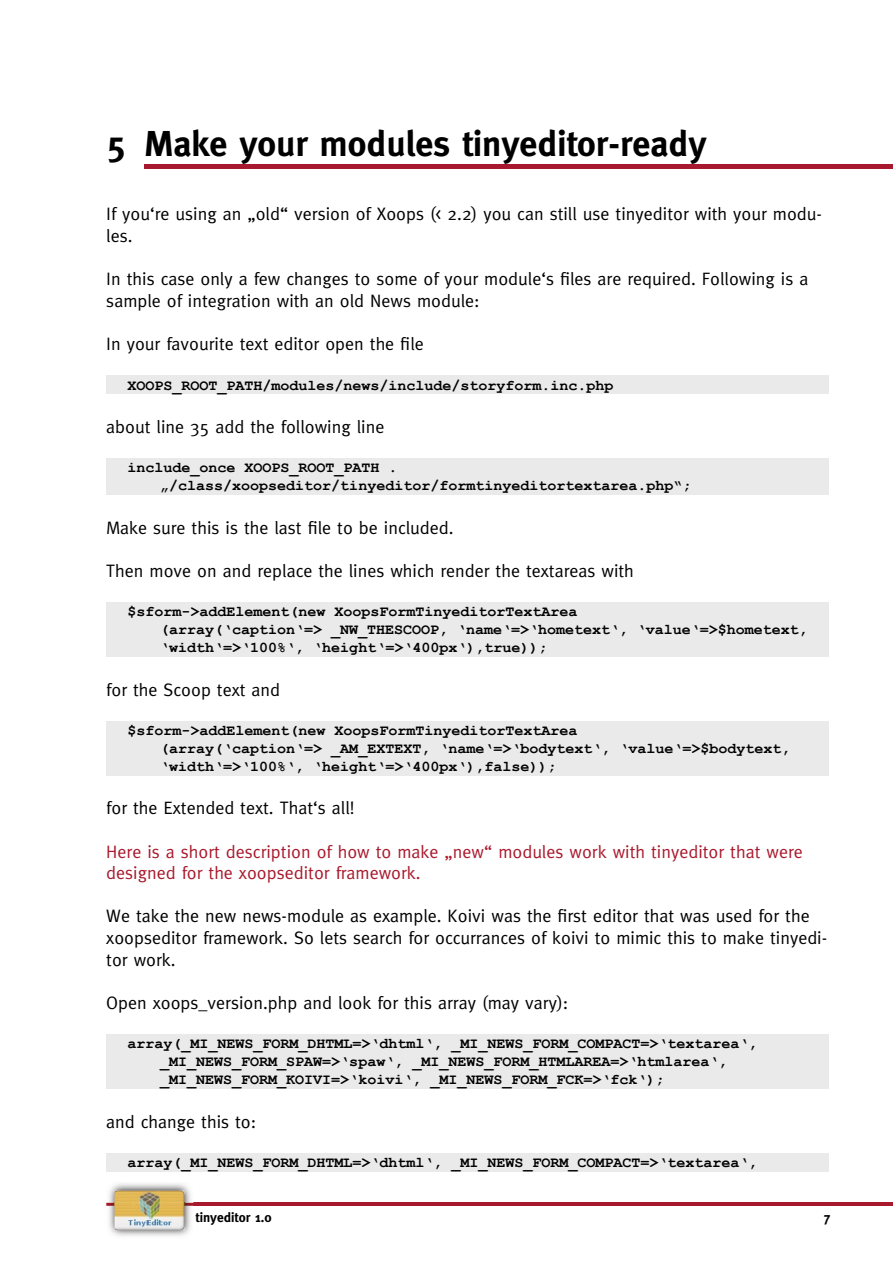
<style>
.page{position:relative;width:893px;height:1263px;background:#fff}
.page>*{position:absolute;margin:0;border:0;box-sizing:border-box;transform-origin:0 0}
.t1{font:700 36px "Meta";color:#000}
.t2{font:18px/21.6px "Meta";color:#000}
.t3{font:18px/21.6px "Meta";color:#a9192d}
.t4{font:700 15px/18px "Courier New";color:#000}
.t5{font:700 13.5px "Meta";color:#000}
</style>
<div class="page">
<hr style="left:193px;top:1203px;width:700px;height:3px;background:#a9192d">
<img style="left:106px;top:1183px;width:87px;height:53px">
<img style="left:106px;top:1203px;width:87px;height:3px">
<img style="left:115px;top:1191px;width:69px;height:39px">
<img style="left:115px;top:1203px;width:69px;height:3px">
<hr style="left:145px;top:164px;width:748px;height:4px;background:#a9192d">
<div style="left:106px;top:376px;width:723px;height:18px;background:#eaeaea"></div>
<div style="left:106px;top:459px;width:723px;height:18px;background:#eaeaea"></div>
<div style="left:106px;top:477px;width:723px;height:18px;background:#eaeaea"></div>
<div style="left:106px;top:603px;width:723px;height:18px;background:#eaeaea"></div>
<div style="left:106px;top:621px;width:723px;height:18px;background:#eaeaea"></div>
<div style="left:106px;top:639px;width:723px;height:18px;background:#eaeaea"></div>
<div style="left:106px;top:721px;width:723px;height:18px;background:#eaeaea"></div>
<div style="left:106px;top:739px;width:723px;height:18px;background:#eaeaea"></div>
<div style="left:106px;top:757px;width:723px;height:18px;background:#eaeaea"></div>
<div style="left:106px;top:1035px;width:723px;height:18px;background:#eaeaea"></div>
<div style="left:106px;top:1053px;width:723px;height:18px;background:#eaeaea"></div>
<div style="left:106px;top:1071px;width:723px;height:18px;background:#eaeaea"></div>
<div style="left:106px;top:1153px;width:723px;height:18px;background:#eaeaea"></div>
<h1 class="t1" style="left:106px;top:122px;width:602px">5 Make your modules tinyeditor-ready</h1>
<p class="t2" style="left:106px;top:203px;width:717px">If you‘re using an „old“ version of Xoops (&lt; 2.2) you can still use tinyeditor with your modu&shy;les.</p>
<p class="t2" style="left:106px;top:268px;width:704px">In this case only a few changes to some of your module‘s files are required. Following is a sample of integration with an old News module:</p>
<p class="t2" style="left:106px;top:333px;width:319px">In your favourite text editor open the file</p>
<p class="t4" style="left:128px;top:375px;width:488px">XOOPS_ROOT_PATH/modules/news/include/storyform.inc.php</p>
<p class="t2" style="left:106px;top:415px;width:280px">about line 35 add the following line</p>
<p class="t4" style="left:160px;top:458px;width:533px;text-indent:-33px">include_once XOOPS_ROOT_PATH . „/class/xoopseditor/tinyeditor/formtinyeditortextarea.php“;</p>
<p class="t2" style="left:106px;top:516px;width:349px">Make sure this is the last file to be included.</p>
<p class="t2" style="left:106px;top:559px;width:529px">Then move on and replace the lines which render the textareas with</p>
<p class="t4" style="left:160px;top:602px;width:649px;text-indent:-33px">$sform-&gt;addElement(new XoopsFormTinyeditorTextArea<br>(array(‘caption‘=&gt; _NW_THESCOOP, ‘name‘=&gt;‘hometext‘, ‘value‘=&gt;$hometext, ‘width‘=&gt;‘100%‘, ‘height‘=&gt;‘400px‘),true));</p>
<p class="t2" style="left:106px;top:678px;width:175px">for the Scoop text and</p>
<p class="t4" style="left:160px;top:721px;width:631px;text-indent:-33px">$sform-&gt;addElement(new XoopsFormTinyeditorTextArea<br>(array(‘caption‘=&gt; _AM_EXTEXT, ‘name‘=&gt;‘bodytext‘, ‘value‘=&gt;$bodytext, ‘width‘=&gt;‘100%‘, ‘height‘=&gt;‘400px‘),false));</p>
<p class="t2" style="left:106px;top:797px;width:250px">for the Extended text. That‘s all!</p>
<p class="t3" style="left:106px;top:840px;width:698px">Here is a short description of how to make „new“ modules work with tinyeditor that were designed for the xoopseditor framework.</p>
<p class="t2" style="left:106px;top:905px;width:722px">We take the new news-module as example. Koivi was the first editor that was used for the xoopseditor framework. So lets search for occurrances of koivi to mimic this to make tinyedi&shy;tor work.</p>
<p class="t2" style="left:106px;top:991px;width:463px">Open xoops_version.php and look for this array (may vary):</p>
<p class="t4" style="left:160px;top:1034px;width:599px;text-indent:-33px">array(_MI_NEWS_FORM_DHTML=&gt;‘dhtml‘, _MI_NEWS_FORM_COMPACT=&gt;‘textarea‘, _MI_NEWS_FORM_SPAW=&gt;‘spaw‘, _MI_NEWS_FORM_HTMLAREA=&gt;‘htmlarea‘, _MI_NEWS_FORM_KOIVI=&gt;‘koivi‘, _MI_NEWS_FORM_FCK=&gt;‘fck‘);</p>
<p class="t2" style="left:106px;top:1110px;width:151px">and change this to:</p>
<p class="t4" style="left:128px;top:1153px;width:631px">array(_MI_NEWS_FORM_DHTML=&gt;‘dhtml‘, _MI_NEWS_FORM_COMPACT=&gt;‘textarea‘,</p>
<p class="t5" style="left:196px;top:1210px;width:78px">tinyeditor 1.0</p>
<p class="t5" style="left:823px;top:1210px;width:9px">7</p>
</div>
